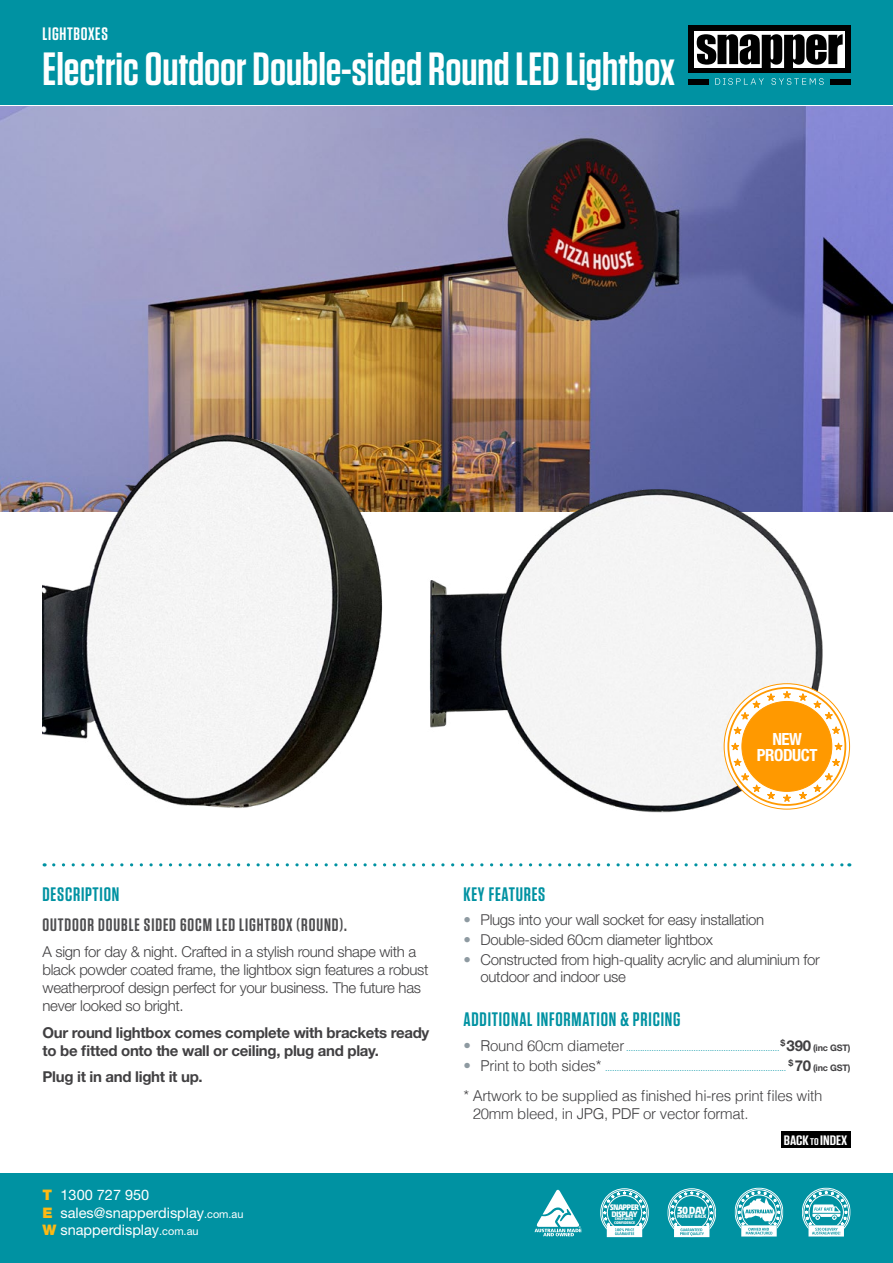
<style>
.page{position:relative;width:893px;height:1263px;background:#fff}
.page>*{position:absolute;margin:0;border:0;box-sizing:border-box;transform-origin:0 0}
.t1{font:600 46.5px "Tungsten";color:#fff}
.t2{font:600 19.5px "Tungsten";letter-spacing:.04em;color:#0092a2}
.t3{font:600 18px "Tungsten";letter-spacing:.05em;color:#4d4d4f}
.t4{font:600 18px "Tungsten";letter-spacing:.04em;color:#fff}
.t5{font:700 condensed 16.8px/15.6px "Helvetica Neue LT Std";letter-spacing:-.025em;color:#fff;text-align:center}
.t6{font:300 15px/18px "Helvetica Neue LT Std";letter-spacing:-.02em;color:#414042}
.t7{font:300 15px/18px "Helvetica";letter-spacing:-.02em;color:#414042}
.t8{font:700 15px/18px "Helvetica Neue LT Std";letter-spacing:-.02em;color:#414042}
.t9{font:14.55px/17.4px "Helvetica Neue LT Std";color:#fff}
.t10{font:600 13.65px "Tungsten";color:#fff;scale:1.25 1}
.t11{font:700 10.5px "Akko W01";color:#fff}
.t12{font:700 9px "Helvetica Neue LT Std";letter-spacing:-.02em;color:#414042}
.t13{font:700 8.25px/6.4px "Akko W01";letter-spacing:-.075em;color:#fff}
.t14{font:700 5.25px "Akko W01";letter-spacing:-.015em;color:#fff}
.t15{font:700 3.9px/3.4px "Akko W01";letter-spacing:-.015em;color:#fff}
.s1{font-weight:900;color:#fdb913}
.s2{font-size:10.95px}
.s3{color:#8e9aa1}
.s4{font-size:15px}
.s5{font-size:9.75px}
</style>
<div class="page">
<div style="left:0;top:1174px;width:893px;height:89px;background:#0092a2"></div>
<svg style="left:802px;top:1188px;width:48px;height:48px"></svg>
<svg style="left:668px;top:1188px;width:48px;height:49px"></svg>
<svg style="left:735px;top:1188px;width:48px;height:48px"></svg>
<svg style="left:600px;top:1188px;width:49px;height:49px"></svg>
<div style="left:0;top:0;width:893px;height:104px;background:#0092a2"></div>
<div style="left:688px;top:26px;width:162px;height:47px;background:#000"></div>
<div style="left:694px;top:31px;width:151px;height:36px;background:#fff"></div>
<div style="left:688px;top:79px;width:21px;height:5px;background:#000"></div>
<div style="left:829px;top:79px;width:21px;height:5px;background:#000"></div>
<svg style="left:697px;top:34px;width:146px;height:34px"></svg>
<svg style="left:771px;top:78px;width:53px;height:7px"></svg>
<svg style="left:715px;top:78px;width:49px;height:7px"></svg>
<svg style="left:534px;top:1189px;width:48px;height:47px"></svg>
<div style="left:781px;top:1131px;width:69px;height:17px;background:#000"></div>
<img style="left:0;top:106px;width:893px;height:405px">
<svg style="left:54px;top:863px;width:796px;height:3px"></svg>
<img style="left:43px;top:424px;width:344px;height:384px">
<img style="left:428px;top:420px;width:398px;height:393px">
<svg style="left:724px;top:684px;width:125px;height:125px"></svg>
<svg style="left:728px;top:688px;width:117px;height:117px"></svg>
<div style="left:727px;top:687px;width:119px;height:119px;border:2px solid #f90;border-radius:50%"></div>
<svg style="left:782px;top:691px;width:10px;height:8px"></svg>
<svg style="left:798px;top:693px;width:36px;height:27px"></svg>
<svg style="left:831px;top:726px;width:10px;height:8px"></svg>
<svg style="left:834px;top:742px;width:9px;height:9px"></svg>
<svg style="left:831px;top:758px;width:10px;height:9px"></svg>
<svg style="left:798px;top:773px;width:36px;height:27px"></svg>
<svg style="left:782px;top:794px;width:10px;height:8px"></svg>
<svg style="left:740px;top:773px;width:36px;height:27px"></svg>
<svg style="left:733px;top:758px;width:9px;height:9px"></svg>
<svg style="left:730px;top:742px;width:10px;height:9px"></svg>
<svg style="left:733px;top:726px;width:9px;height:9px"></svg>
<svg style="left:740px;top:693px;width:36px;height:27px"></svg>
<div style="left:742px;top:701px;width:90px;height:90px;background:#f90;border-radius:50%"></div>
<p class="t4" style="left:43px;top:24px;width:67px">LIGHTBOXES</p>
<h1 class="t1" style="left:43px;top:44px;width:634px">Electric Outdoor Double-sided Round LED Lightbox</h1>
<p class="t5" style="left:757px;top:731px;width:62px">NEW<br>PRODUCT</p>
<h2 class="t2" style="left:43px;top:884px;width:78px">DESCRIPTION</h2>
<p class="t3" style="left:43px;top:915px;width:306px">OUTDOOR DOUBLE SIDED 60CM LED LIGHTBOX (ROUND).</p>
<p class="t6" style="left:43px;top:943px;width:387px">A sign for day &amp; night. Crafted in a stylish round shape with a black powder coated frame, the lightbox sign features a robust weatherproof design perfect for your business. The future has never looked so bright.</p>
<p class="t8" style="left:43px;top:1023px;width:388px">Our round lightbox comes complete with brackets ready to be fitted onto the wall or ceiling, plug and play.</p>
<p class="t8" style="left:43px;top:1068px;width:162px">Plug it in and light it up.</p>
<p class="t9" style="left:43px;top:1186px;width:203px"><span class="s1">T</span> 1300 727 950<br><span class="s1">E</span> sales@snapperdisplay<span class="s2">.com.au<br></span><span class="s1">W</span> snapperdisplay<span class="s2">.com.au</span></p>
<h2 class="t2" style="left:463px;top:884px;width:83px">KEY FEATURES</h2>
<p class="t6" style="left:463px;top:911px;width:302px"><span class="s3">•</span> Plugs into your wall socket for easy installation</p>
<p class="t6" style="left:463px;top:931px;width:251px"><span class="s3">•</span> Double-sided 60cm diameter lightbox</p>
<p class="t6" style="left:480px;top:952px;width:341px;line-height:16.2px;text-indent:-17px"><span class="s3">•</span> Constructed from high-quality acrylic and aluminium for outdoor and indoor use</p>
<h2 class="t2" style="left:463px;top:1009px;width:218px">ADDITIONAL INFORMATION &amp; PRICING</h2>
<p class="t7" style="left:463px;top:1035px;width:162px"><span class="s3">•</span> Round 60cm diameter</p>
<p class="t12" style="left:780px;top:1042px;width:72px"><sup>$</sup> <span class="s4">390</span> (inc GST)</p>
<p class="t7" style="left:463px;top:1055px;width:140px"><span class="s3">•</span> Print to both sides*</p>
<p class="t12" style="left:788px;top:1062px;width:64px"><sup>$</sup> <span class="s4">70</span> (inc GST)</p>
<p class="t7" style="left:473px;top:1085px;width:351px;text-indent:-9px">* Artwork to be supplied as finished hi-res print files with<br>20mm bleed, in JPG, PDF or vector format.</p>
<p class="t13" style="left:610px;top:1204px;width:31px">SNAPPER<br>DISPLAY</p>
<p class="t15" style="left:614px;top:1217px;width:22px">SHOP WITH<br>CONFIDENCE</p>
<p class="t11" style="left:677px;top:1203px;width:31px">30 DAY</p>
<p class="t14" style="left:677px;top:1213px;width:31px">MONEY BACK</p>
<p class="t10" style="left:784px;top:1133px;width:52px">BACK <span class="s5">TO</span> INDEX</p>
</div>
